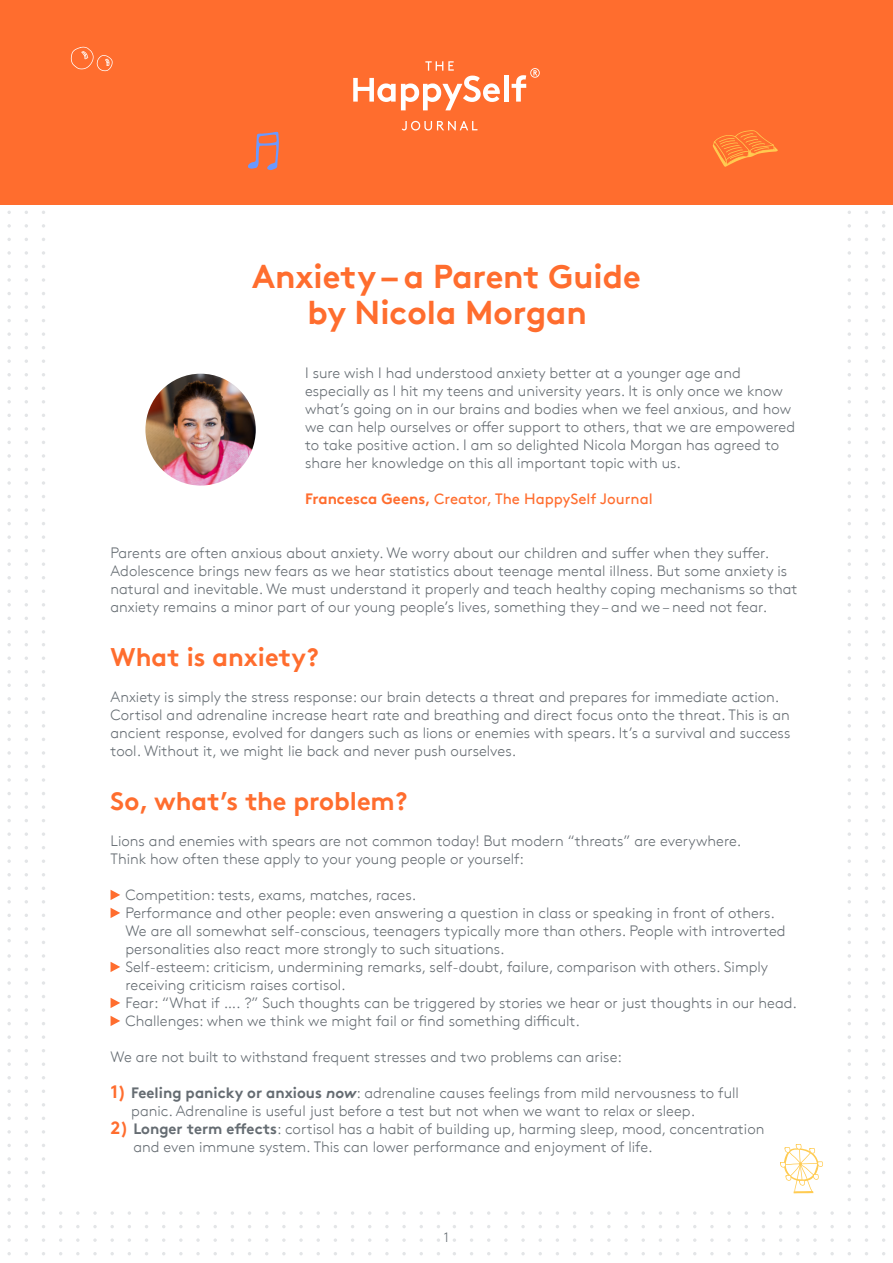
<style>
.page{position:relative;width:893px;height:1263px;background:#fff}
.page>*{position:absolute;margin:0;border:0;box-sizing:border-box;transform-origin:0 0}
.t1{font:700 33px/36px "Brown";color:#ff6d2e;text-align:center}
.t2{font:700 25.5px "Brown";color:#ff6d2e}
.t3{font:300 15px/18px "Brown";color:#656c72}
.t4{font:15px "Brown";color:#ff6d2e}
.t5{font:300 13.5px "Brown";color:#656c72}
.s1{font-weight:700}
.s2{font-weight:700;font-size:18px;color:#ff6d2e}
.s3{font-family:"Brown Bold Itali";font-weight:400}
</style>
<div class="page">
<svg style="left:7px;top:224px;width:4px;height:4px"></svg>
<svg style="left:7px;top:251px;width:4px;height:4px"></svg>
<svg style="left:7px;top:278px;width:4px;height:4px"></svg>
<svg style="left:7px;top:305px;width:4px;height:4px"></svg>
<svg style="left:7px;top:332px;width:4px;height:4px"></svg>
<svg style="left:7px;top:427px;width:4px;height:4px"></svg>
<svg style="left:7px;top:454px;width:4px;height:4px"></svg>
<svg style="left:7px;top:481px;width:4px;height:4px"></svg>
<svg style="left:7px;top:508px;width:4px;height:4px"></svg>
<svg style="left:7px;top:535px;width:4px;height:4px"></svg>
<svg style="left:7px;top:630px;width:4px;height:4px"></svg>
<svg style="left:7px;top:724px;width:4px;height:4px"></svg>
<svg style="left:7px;top:751px;width:4px;height:4px"></svg>
<svg style="left:7px;top:778px;width:4px;height:4px"></svg>
<svg style="left:7px;top:805px;width:4px;height:4px"></svg>
<svg style="left:7px;top:832px;width:4px;height:4px"></svg>
<svg style="left:7px;top:954px;width:4px;height:4px"></svg>
<svg style="left:7px;top:981px;width:4px;height:4px"></svg>
<svg style="left:7px;top:1008px;width:4px;height:4px"></svg>
<svg style="left:7px;top:1035px;width:4px;height:4px"></svg>
<svg style="left:7px;top:1157px;width:4px;height:4px"></svg>
<svg style="left:7px;top:1184px;width:4px;height:4px"></svg>
<svg style="left:7px;top:1211px;width:4px;height:4px"></svg>
<svg style="left:7px;top:1238px;width:4px;height:4px"></svg>
<svg style="left:76px;top:1211px;width:4px;height:4px"></svg>
<svg style="left:76px;top:1238px;width:4px;height:4px"></svg>
<svg style="left:93px;top:1211px;width:4px;height:4px"></svg>
<svg style="left:93px;top:1238px;width:4px;height:4px"></svg>
<svg style="left:110px;top:1211px;width:4px;height:4px"></svg>
<svg style="left:179px;top:1211px;width:4px;height:4px"></svg>
<svg style="left:179px;top:1238px;width:4px;height:4px"></svg>
<svg style="left:196px;top:1211px;width:4px;height:4px"></svg>
<svg style="left:196px;top:1238px;width:4px;height:4px"></svg>
<svg style="left:282px;top:1211px;width:4px;height:4px"></svg>
<svg style="left:282px;top:1238px;width:4px;height:4px"></svg>
<svg style="left:299px;top:1211px;width:4px;height:4px"></svg>
<svg style="left:299px;top:1238px;width:4px;height:4px"></svg>
<svg style="left:385px;top:1211px;width:4px;height:4px"></svg>
<svg style="left:385px;top:1238px;width:4px;height:4px"></svg>
<svg style="left:402px;top:1211px;width:4px;height:4px"></svg>
<svg style="left:402px;top:1238px;width:4px;height:4px"></svg>
<svg style="left:504px;top:1211px;width:4px;height:4px"></svg>
<svg style="left:504px;top:1238px;width:4px;height:4px"></svg>
<svg style="left:521px;top:1211px;width:4px;height:4px"></svg>
<svg style="left:521px;top:1238px;width:4px;height:4px"></svg>
<svg style="left:607px;top:1211px;width:4px;height:4px"></svg>
<svg style="left:607px;top:1238px;width:4px;height:4px"></svg>
<svg style="left:624px;top:1211px;width:4px;height:4px"></svg>
<svg style="left:624px;top:1238px;width:4px;height:4px"></svg>
<svg style="left:710px;top:1211px;width:4px;height:4px"></svg>
<svg style="left:710px;top:1238px;width:4px;height:4px"></svg>
<svg style="left:727px;top:1211px;width:4px;height:4px"></svg>
<svg style="left:727px;top:1238px;width:4px;height:4px"></svg>
<svg style="left:813px;top:1211px;width:4px;height:4px"></svg>
<svg style="left:813px;top:1238px;width:4px;height:4px"></svg>
<svg style="left:830px;top:1211px;width:4px;height:4px"></svg>
<svg style="left:830px;top:1238px;width:4px;height:4px"></svg>
<div style="left:0;top:0;width:893px;height:205px;background:#ff6d2e"></div>
<svg style="left:353px;top:77px;width:21px;height:25px"></svg>
<svg style="left:377px;top:83px;width:19px;height:19px"></svg>
<svg style="left:401px;top:83px;width:18px;height:27px"></svg>
<svg style="left:454px;top:83px;width:8px;height:19px"></svg>
<svg style="left:463px;top:75px;width:18px;height:27px"></svg>
<svg style="left:483px;top:83px;width:17px;height:19px"></svg>
<hr style="left:504px;top:76px;width:4px;height:26px;background:#fff">
<svg style="left:512px;top:75px;width:14px;height:27px"></svg>
<svg style="left:402px;top:120px;width:75px;height:11px"></svg>
<svg style="left:423px;top:61px;width:31px;height:49px"></svg>
<svg style="left:530px;top:68px;width:10px;height:10px"></svg>
<img style="left:145px;top:374px;width:111px;height:112px">
<svg style="left:110px;top:889px;width:10px;height:29px"></svg>
<svg style="left:110px;top:961px;width:10px;height:11px"></svg>
<svg style="left:110px;top:997px;width:10px;height:29px"></svg>
<svg style="left:71px;top:47px;width:20px;height:22px"></svg>
<svg style="left:81px;top:48px;width:16px;height:17px"></svg>
<svg style="left:97px;top:55px;width:16px;height:17px"></svg>
<svg style="left:712px;top:130px;width:66px;height:37px"></svg>
<svg style="left:248px;top:131px;width:31px;height:40px"></svg>
<svg style="left:780px;top:1144px;width:34px;height:50px"></svg>
<svg style="left:816px;top:1157px;width:7px;height:23px"></svg>
<svg style="left:796px;top:1144px;width:20px;height:44px"></svg>
<h1 class="t1" style="left:252px;top:258px;width:390px">Anxiety – a Parent Guide by Nicola Morgan</h1>
<p class="t3" style="left:305px;top:364px;width:492px">I sure wish I had understood anxiety better at a younger age and especially as I hit my teens and university years. It is only once we know what’s going on in our brains and bodies when we feel anxious, and how we can help ourselves or offer support to others, that we are empowered to take positive action. I am so delighted Nicola Morgan has agreed to share her knowledge on this all important topic with us.</p>
<p class="t4" style="left:305px;top:490px;width:349px"><span class="s1">Francesca Geens,</span> Creator, The HappySelf Journal</p>
<p class="t3" style="left:111px;top:544px;width:688px">Parents are often anxious about anxiety. We worry about our children and suffer when they suffer.<br>Adolescence brings new fears as we hear statistics about teenage mental illness. But some anxiety is natural and inevitable. We must understand it properly and teach healthy coping mechanisms so that anxiety remains a minor part of our young people’s lives, something they – and we – need not fear.</p>
<h2 class="t2" style="left:111px;top:642px;width:210px">What is anxiety?</h2>
<p class="t3" style="left:111px;top:688px;width:681px">Anxiety is simply the stress response: our brain detects a threat and prepares for immediate action.<br>Cortisol and adrenaline increase heart rate and breathing and direct focus onto the threat. This is an ancient response, evolved for dangers such as lions or enemies with spears. It’s a survival and success tool. Without it, we might lie back and never push ourselves.</p>
<h2 class="t2" style="left:111px;top:786px;width:299px">So, what’s the problem?</h2>
<p class="t3" style="left:111px;top:832px;width:632px">Lions and enemies with spears are not common today! But modern “threats” are everywhere.<br>Think how often these apply to your young people or yourself:</p>
<p class="t3" style="left:125px;top:886px;width:673px">Competition: tests, exams, matches, races.<br>Performance and other people: even answering a question in class or speaking in front of others.<br>We are all somewhat self-conscious, teenagers typically more than others. People with introverted personalities also react more strongly to such situations.<br>Self-esteem: criticism, undermining remarks, self-doubt, failure, comparison with others. Simply receiving criticism raises cortisol.<br>Fear: “What if …. ?” Such thoughts can be triggered by stories we hear or just thoughts in our head.<br>Challenges: when we think we might fail or find something difficult.</p>
<p class="t3" style="left:111px;top:1048px;width:513px">We are not built to withstand frequent stresses and two problems can arise:</p>
<p class="t3" style="left:131px;top:1084px;width:609px;text-indent:-21px"><span class="s2">1)</span> <span class="s1">Feeling panicky or anxious</span> <span class="s3">now</span>: adrenaline causes feelings from mild nervousness to full panic. Adrenaline is useful just before a test but not when we want to relax or sleep.</p>
<p class="t3" style="left:133px;top:1120px;width:632px;text-indent:-23px"><span class="s2">2)</span> <span class="s1">Longer term effects</span>: cortisol has a habit of building up, harming sleep, mood, concentration and even immune system. This can lower performance and enjoyment of life.</p>
<p class="t5" style="left:444px;top:1230px;width:7px">1</p>
</div>
